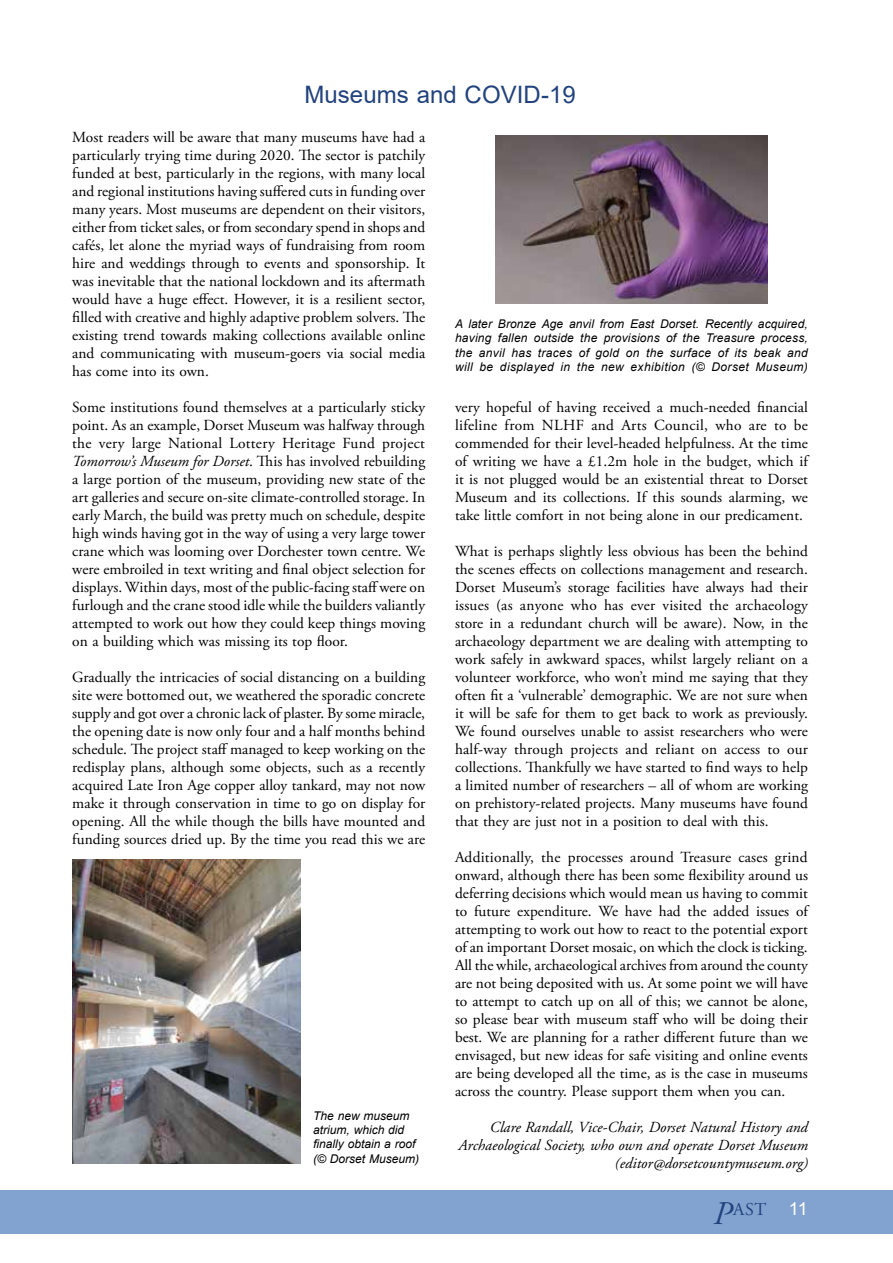
<style>
.page{position:relative;width:893px;height:1263px;background:#fff}
.page>*{position:absolute;margin:0;border:0;box-sizing:border-box;transform-origin:0 0}
.t1{font:24px "Arial";letter-spacing:.005em;color:#21427c}
.t2{font:18px "Adobe Garamond Pro";color:#21427c}
.t3{font:15.3px/18px "Adobe Garamond Pro";letter-spacing:.005em;color:#000;text-align:justify}
.t4{font:italic 15.3px/18px "Adobe Garamond Pro";color:#000;text-align:right}
.t5{font:italic 12px/14.4px "Arial";color:#000;text-align:justify}
.s1{font-style:italic}
.s2{font-style:italic;font-size:33px}
.s3{font-family:"Arial";color:#fff}
</style>
<div class="page">
<div style="left:0;top:1191px;width:893px;height:43px;background:#82a3d0"></div>
<img style="left:72px;top:860px;width:228px;height:304px">
<img style="left:495px;top:136px;width:273px;height:168px">
<h1 class="t1" style="left:304px;top:78px;width:273px">Museums and COVID-19</h1>
<p class="t3" style="left:72px;top:128px;width:354px">Most readers will be aware that many museums have had a particularly trying time during 2020. The sector is patchily funded at best, particularly in the regions, with many local and regional institutions having suffered cuts in funding over many years. Most museums are dependent on their visitors, either from ticket sales, or from secondary spend in shops and cafés, let alone the myriad ways of fundraising from room hire and weddings through to events and sponsorship. It was inevitable that the national lockdown and its aftermath would have a huge effect. However, it is a resilient sector, filled with creative and highly adaptive problem solvers. The existing trend towards making collections available online and communicating with museum-goers via social media has come into its own.</p>
<p class="t3" style="left:72px;top:399px;width:354px">Some institutions found themselves at a particularly sticky point. As an example, Dorset Museum was halfway through the very large National Lottery Heritage Fund project <span class="s1">Tomorrow’s Museum for Dorset</span>. This has involved rebuilding a large portion of the museum, providing new state of the art galleries and secure on-site climate-controlled storage. In early March, the build was pretty much on schedule, despite high winds having got in the way of using a very large tower crane which was looming over Dorchester town centre. We were embroiled in text writing and final object selection for displays. Within days, most of the public-facing staff were on furlough and the crane stood idle while the builders valiantly attempted to work out how they could keep things moving on a building which was missing its top floor.</p>
<p class="t3" style="left:72px;top:669px;width:354px">Gradually the intricacies of social distancing on a building site were bottomed out, we weathered the sporadic concrete supply and got over a chronic lack of plaster. By some miracle, the opening date is now only four and a half months behind schedule. The project staff managed to keep working on the redisplay plans, although some objects, such as a recently acquired Late Iron Age copper alloy tankard, may not now make it through conservation in time to go on display for opening. All the while though the bills have mounted and funding sources dried up. By the time you read this we are</p>
<p class="t5" style="left:455px;top:316px;width:354px">A later Bronze Age anvil from East Dorset. Recently acquired, having fallen outside the provisions of the Treasure process, the anvil has traces of gold on the surface of its beak and will be displayed in the new exhibition (© Dorset Museum)</p>
<p class="t3" style="left:455px;top:399px;width:354px">very hopeful of having received a much-needed financial lifeline from NLHF and Arts Council, who are to be commended for their level-headed helpfulness. At the time of writing we have a £1.2m hole in the budget, which if it is not plugged would be an existential threat to Dorset Museum and its collections. If this sounds alarming, we take little comfort in not being alone in our predicament.</p>
<p class="t3" style="left:455px;top:543px;width:354px">What is perhaps slightly less obvious has been the behind the scenes effects on collections management and research.<br>Dorset Museum’s storage facilities have always had their issues (as anyone who has ever visited the archaeology store in a redundant church will be aware). Now, in the archaeology department we are dealing with attempting to work safely in awkward spaces, whilst largely reliant on a volunteer workforce, who won’t mind me saying that they often fit a ‘vulnerable’ demographic. We are not sure when it will be safe for them to get back to work as previously.<br>We found ourselves unable to assist researchers who were half-way through projects and reliant on access to our collections. Thankfully we have started to find ways to help a limited number of researchers – all of whom are working on prehistory-related projects. Many museums have found that they are just not in a position to deal with this.</p>
<p class="t3" style="left:455px;top:849px;width:355px">Additionally, the processes around Treasure cases grind onward, although there has been some flexibility around us deferring decisions which would mean us having to commit to future expenditure. We have had the added issues of attempting to work out how to react to the potential export of an important Dorset mosaic, on which the clock is ticking.<br>All the while, archaeological archives from around the county are not being deposited with us. At some point we will have to attempt to catch up on all of this; we cannot be alone, so please bear with museum staff who will be doing their best. We are planning for a rather different future than we envisaged, but new ideas for safe visiting and online events are being developed all the time, as is the case in museums across the country. Please support them when you can.</p>
<p class="t4" style="left:459px;top:1119px;width:351px">Clare Randall, Vice-Chair, Dorset Natural History and<br>Archaeological Society, who own and operate Dorset Museum (editor@dorsetcountymuseum.org)</p>
<p class="t5" style="left:313px;top:1108px;width:107px;text-align:left">The new museum atrium, which did finally obtain a roof (© Dorset Museum)</p>
<p class="t2" style="left:713px;top:1198px;width:96px"><span class="s2">P</span>AST <span class="s3">11</span></p>
</div>
